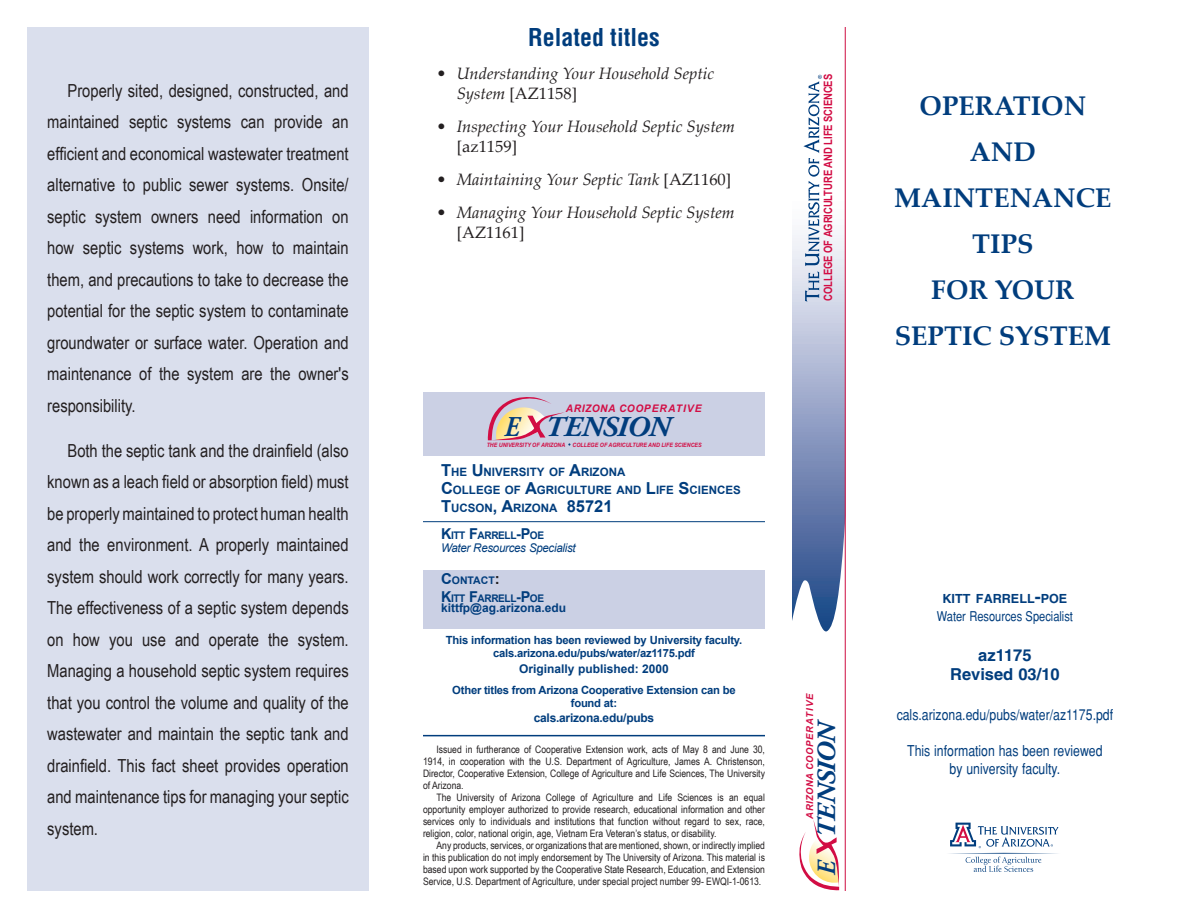
<style>
.page{position:relative;width:1188px;height:918px;background:#fff}
.page>*{position:absolute;margin:0;border:0;box-sizing:border-box;transform-origin:0 0}
.t1{font:italic 700 28.65px "Adobe Garamond Pro";letter-spacing:-.04em;color:#013d7d;scale:.87 1}
.t2{font:700 27px "Palatino Linotype";color:#013d7d}
.t3{font:italic 700 26.25px "Adobe Garamond Pro";color:#013d7d;scale:.87 1}
.t4{font:700 condensed 24px "Helvetica";color:#013d7d}
.t5{font:18px/31.5px "Arial Narrow";color:#231f20;text-align:justify}
.t6{font:italic 16.5px/19.8px "Palatino Linotype";color:#231f20}
.t7{font:700 16.5px "Helvetica";color:#013d7d}
.t8{font:condensed 15px "Helvetica";color:#013d7d}
.t9{font:700 15px "Arial";color:#231f20}
.t10{font:condensed 13.5px "Helvetica";color:#013d7d}
.t11{font:700 12.6px "Helvetica";color:#013d7d}
.t12{font:700 12px "Arial";color:#013d7d}
.t13{font:italic 12px "Arial";letter-spacing:-.025em;color:#013d7d;scale:.96 1}
.t14{font:700 12px "Arial";letter-spacing:-.02em;color:#013d7d}
.t15{font:700 11.55px "Arial";color:#013d7d}
.t16{font:700 11.55px "Arial Narrow";letter-spacing:-.005em;color:#d20d44}
.t17{font:700 11.25px/13.5px "Arial";letter-spacing:-.02em;color:#013d7d;text-align:center}
.t18{font:700 10.5px "Arial";letter-spacing:-.035em;color:#013d7d;scale:.96 1}
.t19{font:italic 700 10.5px "Arial";letter-spacing:.05em;color:#d20d44}
.t20{font:700 10.5px "Arial";letter-spacing:-.035em;color:#013d7d}
.t21{font:10.35px/12px "Arial Narrow";color:#231f20;text-align:justify}
.t22{font:italic 700 9.6px "Arial";letter-spacing:.045em;color:#d20d44}
.t23{font:italic 700 6px "Arial";color:#d20d44;scale:.89 1}
.s1{font-style:normal}
.s2{font-size:16.5px}
.s3{font-size:15px}
.s4{font-size:18px}
</style>
<div class="page">
<hr style="left:423px;top:735px;width:342px;height:1px;background:#013d7d">
<div style="left:27px;top:27px;width:342px;height:864px;background:#dadfed"></div>
<div style="left:423px;top:571px;width:342px;height:58px;background:#cbd0e4"></div>
<div style="left:423px;top:393px;width:342px;height:63px;background:#cbd0e4"></div>
<hr style="left:423px;top:521px;width:342px;height:1px;background:#013d7d">
<svg style="left:488px;top:397px;width:82px;height:49px"></svg>
<svg style="left:949px;top:822px;width:110px;height:50px"></svg>
<svg style="left:799px;top:820px;width:40px;height:70px"></svg>
<svg style="left:792px;top:27px;width:53px;height:608px"></svg>
<hr style="left:845px;top:27px;width:1px;height:864px;background:#cf0d41">
<p class="t5" style="left:47px;top:74px;width:303px;text-indent:20px">Properly sited, designed, constructed, and maintained septic systems can provide an efficient and economical wastewater treatment alternative to public sewer systems. Onsite/ septic system owners need information on how septic systems work, how to maintain them, and precautions to take to decrease the potential for the septic system to contaminate groundwater or surface water. Operation and maintenance of the system are the owner's responsibility.</p>
<p class="t5" style="left:47px;top:434px;width:303px;text-indent:20px">Both the septic tank and the drainfield (also known as a leach field or absorption field) must be properly maintained to protect human health and the environment. A properly maintained system should work correctly for many years.<br>The effectiveness of a septic system depends on how you use and operate the system.<br>Managing a household septic system requires that you control the volume and quality of the wastewater and maintain the septic tank and drainfield. This fact sheet provides operation and maintenance tips for managing your septic system.</p>
<p class="t4" style="left:528px;top:22px;width:133px">Related titles</p>
<p class="t6" style="left:457px;top:63px;width:259px;text-indent:-20px"><span class="s1">•</span> Understanding Your Household Septic<br>System <span class="s1">[AZ1158]</span></p>
<p class="t6" style="left:457px;top:116px;width:280px;text-indent:-20px"><span class="s1">•</span> Inspecting Your Household Septic System <span class="s1">[az1159]</span></p>
<p class="t6" style="left:436px;top:169px;width:296px"><span class="s1">•</span> Maintaining Your Septic Tank <span class="s1">[AZ1160]</span></p>
<p class="t6" style="left:457px;top:202px;width:280px;text-indent:-20px"><span class="s1">•</span> Managing Your Household Septic System <span class="s1">[AZ1161]</span></p>
<p class="t16" style="left:821px;top:301px;width:228px;rotate:-90deg">COLLEGE OF AGRICULTURE AND LIFE SCIENCES</p>
<p class="t19" style="left:566px;top:403px;width:137px">ARIZONA COOPERATIVE</p>
<p class="t1" style="left:504px;top:410px;width:192px">E TENSION</p>
<p class="t23" style="left:487px;top:441px;width:243px">THE UNIVERSITY OF ARIZONA COLLEGE OF AGRICULTURE AND LIFE SCIENCES</p>
<p class="t15" style="left:441px;top:464px;width:186px"><span class="s2">T</span>HE <span class="s2">U</span>NIVERSITY OF <span class="s2">A</span>RIZONA</p>
<p class="t15" style="left:441px;top:482px;width:301px"><span class="s2">C</span>OLLEGE OF <span class="s2">A</span>GRICU LTU RE AND <span class="s2">L</span>IFE <span class="s2">S</span>CIENCES</p>
<p class="t15" style="left:441px;top:500px;width:173px"><span class="s2">T</span>UCSON<span class="s2">, A</span>RIZONA <span class="s2">85721</span></p>
<p class="t18" style="left:441px;top:528px;width:109px"><span class="s3">K</span>ITT <span class="s3">F</span>ARRELL<span class="s3">-P</span>OE</p>
<p class="t13" style="left:441px;top:540px;width:142px">Water Resources Specialist</p>
<p class="t20" style="left:441px;top:573px;width:35px"><span class="s3">C</span>ONTACT</p>
<p class="t9" style="left:495px;top:569px;width:6px">:</p>
<p class="t18" style="left:441px;top:591px;width:109px"><span class="s3">K</span>ITT <span class="s3">F</span>ARRELL<span class="s3">-P</span>OE</p>
<p class="t12" style="left:441px;top:600px;width:127px">kittfp@ag.arizona.edu</p>
<p class="t17" style="left:446px;top:634px;width:298px">This information has been reviewed by University faculty.</p>
<p class="t17" style="left:493px;top:646px;width:203px">cals.arizona.edu/pubs/water/az1175.pdf</p>
<p class="t12" style="left:519px;top:661px;width:151px">Originally published: 2000</p>
<p class="t17" style="left:452px;top:683px;width:285px">Other titles from Arizona Cooperative Extension can be found at:</p>
<p class="t14" style="left:534px;top:709px;width:122px">cals.arizona.edu/pubs</p>
<p class="t21" style="left:423px;top:743px;width:344px;text-indent:14px">Issued in furtherance of Cooperative Extension work, acts of May 8 and June 30, 1914, in cooperation with the U.S. Department of Agriculture, James A. Christenson, Director, Cooperative Extension, College of Agriculture and Life Sciences, The University of Arizona.</p>
<p class="t21" style="left:423px;top:791px;width:344px;text-indent:14px">The University of Arizona College of Agriculture and Life Sciences is an equal opportunity employer authorized to provide research, educational information and other services only to individuals and institutions that function without regard to sex, race, religion, color, national origin, age, Vietnam Era Veteran’s status, or disability.</p>
<p class="t21" style="left:423px;top:839px;width:343px;text-indent:14px">Any products, services, or organizations that are mentioned, shown, or indirectly implied in this publication do not imply endorsement by The University of Arizona. This material is based upon work supported by the Cooperative State Research, Education, and Extension Service, U.S. Department of Agriculture, under special project number 99- EWQI-1-0613.</p>
<p class="t22" style="left:805px;top:819px;width:127px;rotate:-90deg">ARIZONA COOPERATIVE</p>
<p class="t3" style="left:812px;top:875px;width:181px;rotate:-90deg">E TENSION</p>
<p class="t2" style="left:920px;top:87px;width:168px">OPERATION</p>
<p class="t2" style="left:970px;top:133px;width:67px">AND</p>
<p class="t2" style="left:894px;top:179px;width:219px">MAINTENANCE</p>
<p class="t2" style="left:972px;top:225px;width:63px">TIPS</p>
<p class="t2" style="left:931px;top:271px;width:145px">FOR YOUR</p>
<p class="t2" style="left:895px;top:317px;width:218px">SEPTIC SYSTEM</p>
<p class="t11" style="left:942px;top:591px;width:126px">KITT FARRELL<span class="s4">-</span>POE</p>
<p class="t10" style="left:937px;top:608px;width:138px">Water Resources Specialist</p>
<p class="t7" style="left:978px;top:645px;width:55px">az1175</p>
<p class="t7" style="left:950px;top:665px;width:111px">Revised 03/10</p>
<p class="t8" style="left:897px;top:706px;width:218px">cals.arizona.edu/pubs/water/az1175.pdf</p>
<p class="t8" style="left:907px;top:742px;width:197px">This information has been reviewed</p>
<p class="t8" style="left:950px;top:760px;width:112px">by university faculty.</p>
</div>
